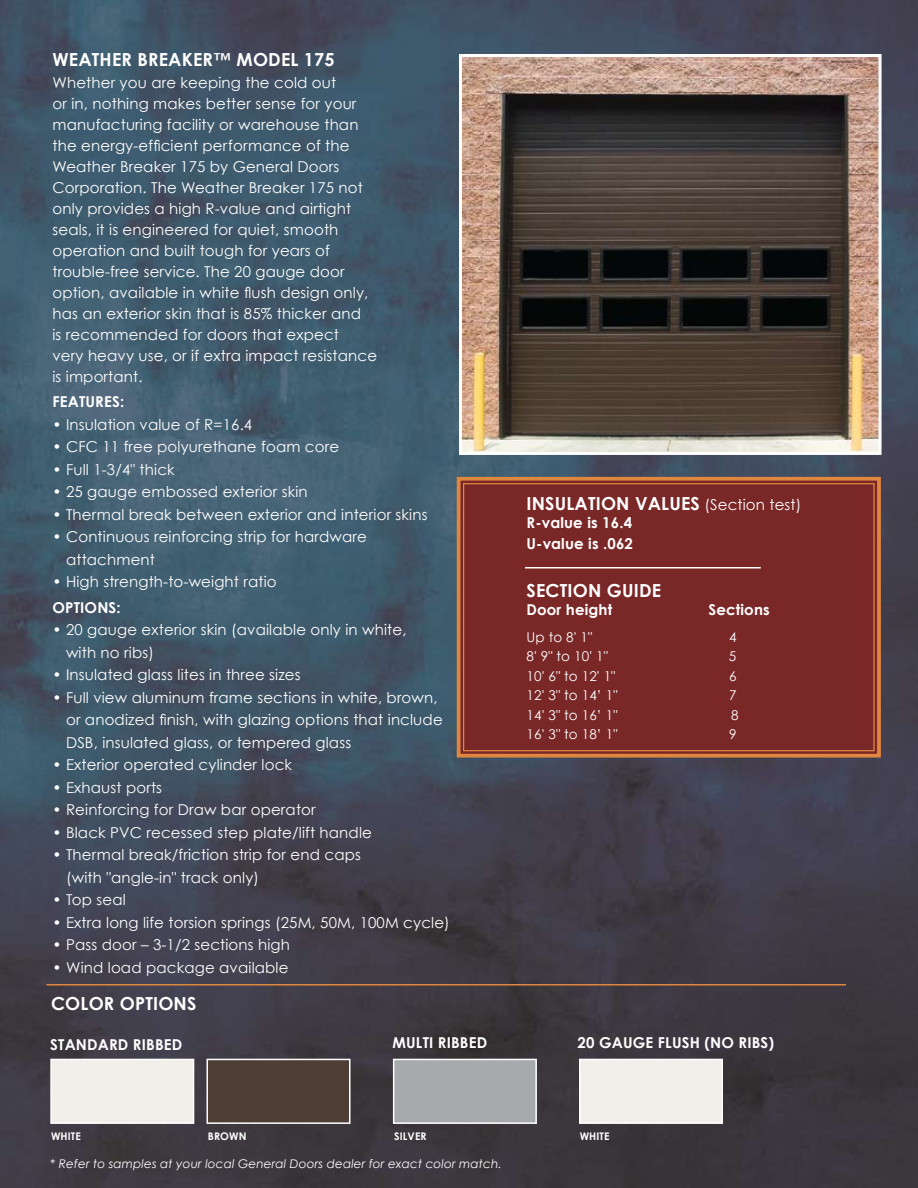
<style>
.page{position:relative;width:918px;height:1188px;background:#fff}
.page>*{position:absolute;margin:0;border:0;box-sizing:border-box;transform-origin:0 0}
.t1{font:700 18px "Century Gothic";letter-spacing:.01em;color:#fff}
.t2{font:15px/21px "Century Gothic";letter-spacing:.01em;color:#fff}
.t3{font:700 15px/21.6px "Century Gothic";letter-spacing:.01em;color:#fff}
.t4{font:13.5px "Century Gothic";letter-spacing:.01em;color:#fff}
.t5{font:italic 12px "Century Gothic";letter-spacing:.01em;color:#fff}
.t6{font:700 10.5px "Century Gothic";letter-spacing:.01em;color:#fff}
.s1{font-weight:400;font-size:15px}
</style>
<div class="page">
<img style="left:0;top:0;width:918px;height:1188px">
<div style="left:50px;top:1059px;width:144px;height:65px;background:#f2efeb;border:2px solid #fff"></div>
<div style="left:207px;top:1059px;width:144px;height:65px;background:#4e3e35;border:2px solid #fff"></div>
<div style="left:393px;top:1059px;width:144px;height:65px;background:#a7a9ac;border:2px solid #fff"></div>
<img style="left:463px;top:58px;width:415px;height:393px">
<div style="left:459px;top:54px;width:423px;height:401px;border:3px solid #fff"></div>
<hr style="left:46px;top:984px;width:800px;height:2px;background:#e0873f">
<svg style="left:455px;top:475px;width:428px;height:284px;background:#7d2c29"></svg>
<div style="left:463px;top:483px;width:412px;height:268px;border:1px solid #e0873f"></div>
<hr style="left:525px;top:567px;width:236px;height:1px;background:#fff">
<div style="left:579px;top:1059px;width:144px;height:65px;background:#f2efeb;border:2px solid #fff"></div>
<p class="t1" style="left:52px;top:48px;width:284px">WEATHER BREAKER™ MODEL 175</p>
<p class="t2" style="left:52px;top:72px;width:326px">Whether you are keeping the cold out<br>or in, nothing makes better sense for your manufacturing facility or warehouse than the energy-efficient performance of the Weather Breaker 175 by General Doors Corporation. The Weather Breaker 175 not only provides a high R-value and airtight seals, it is engineered for quiet, smooth operation and built tough for years of trouble-free service. The 20 gauge door option, available in white flush design only, has an exterior skin that is 85% thicker and<br>is recommended for doors that expect<br>very heavy use, or if extra impact resistance is important.</p>
<p class="t3" style="left:52px;top:391px;width:73px">FEATURES:</p>
<p class="t2" style="left:52px;top:414px;width:201px">• Insulation value of R=16.4</p>
<p class="t2" style="left:52px;top:436px;width:288px">• CFC 11 free polyurethane foam core</p>
<p class="t2" style="left:52px;top:459px;width:124px">• Full 1-3/4" thick</p>
<p class="t2" style="left:52px;top:481px;width:257px">• 25 gauge embossed exterior skin</p>
<p class="t2" style="left:52px;top:504px;width:377px">• Thermal break between exterior and interior skins</p>
<p class="t2" style="left:66px;top:525px;width:302px;line-height:22.5px;text-indent:-14px">• Continuous reinforcing strip for hardware attachment</p>
<p class="t2" style="left:52px;top:571px;width:226px">• High strength-to-weight ratio</p>
<p class="t3" style="left:52px;top:596px;width:70px">OPTIONS:</p>
<p class="t2" style="left:66px;top:618px;width:342px;line-height:22.5px;text-indent:-14px">• 20 gauge exterior skin (available only in white, with no ribs)</p>
<p class="t2" style="left:52px;top:664px;width:250px">• Insulated glass lites in three sizes</p>
<p class="t2" style="left:66px;top:686px;width:378px;line-height:22.5px;text-indent:-14px">• Full view aluminum frame sections in white, brown, or anodized finish, with glazing options that include<br>DSB, insulated glass, or tempered glass</p>
<p class="t2" style="left:52px;top:754px;width:241px">• Exterior operated cylinder lock</p>
<p class="t2" style="left:52px;top:777px;width:111px">• Exhaust ports</p>
<p class="t2" style="left:52px;top:799px;width:265px">• Reinforcing for Draw bar operator</p>
<p class="t2" style="left:52px;top:822px;width:321px">• Black PVC recessed step plate/lift handle</p>
<p class="t2" style="left:66px;top:843px;width:296px;line-height:22.5px;text-indent:-14px">• Thermal break/friction strip for end caps (with "angle-in" track only)</p>
<p class="t2" style="left:52px;top:889px;width:75px">• Top seal</p>
<p class="t2" style="left:52px;top:912px;width:399px">• Extra long life torsion springs (25M, 50M, 100M cycle)</p>
<p class="t2" style="left:52px;top:934px;width:239px">• Pass door – 3-1/2 sections high</p>
<p class="t2" style="left:52px;top:957px;width:237px">• Wind load package available</p>
<p class="t1" style="left:51px;top:992px;width:147px">COLOR OPTIONS</p>
<p class="t3" style="left:50px;top:1033px;width:134px">STANDARD RIBBED</p>
<p class="t3" style="left:393px;top:1031px;width:96px">MULTI RIBBED</p>
<p class="t1" style="left:526px;top:492px;width:276px">INSULATION VALUES <span class="s1">(Section test)</span></p>
<p class="t3" style="left:527px;top:511px;width:108px">R-value is 16.4<br>U-value is .062</p>
<p class="t1" style="left:526px;top:579px;width:136px">SECTION GUIDE</p>
<p class="t3" style="left:526px;top:598px;width:87px">Door height</p>
<p class="t3" style="left:708px;top:598px;width:63px">Sections</p>
<p class="t4" style="left:526px;top:629px;width:67px">Up to 8' 1"</p>
<p class="t4" style="left:729px;top:629px;width:9px">4</p>
<p class="t4" style="left:526px;top:648px;width:83px">8' 9" to 10' 1"</p>
<p class="t4" style="left:729px;top:648px;width:9px">5</p>
<p class="t4" style="left:526px;top:668px;width:90px">10' 6" to 12' 1"</p>
<p class="t4" style="left:729px;top:668px;width:9px">6</p>
<p class="t4" style="left:526px;top:687px;width:93px">12' 3" to 14’ 1"</p>
<p class="t4" style="left:729px;top:687px;width:9px">7</p>
<p class="t4" style="left:526px;top:707px;width:93px">14' 3" to 16’ 1"</p>
<p class="t4" style="left:731px;top:707px;width:9px">8</p>
<p class="t4" style="left:526px;top:726px;width:93px">16' 3" to 18’ 1"</p>
<p class="t4" style="left:729px;top:726px;width:9px">9</p>
<p class="t3" style="left:578px;top:1031px;width:198px">20 GAUGE FLUSH (NO RIBS)</p>
<p class="t6" style="left:51px;top:1130px;width:31px">WHITE</p>
<p class="t6" style="left:208px;top:1130px;width:40px">BROWN</p>
<p class="t6" style="left:394px;top:1130px;width:34px">SILVER</p>
<p class="t5" style="left:50px;top:1156px;width:453px">* Refer to samples at your local General Doors dealer for exact color match.</p>
<p class="t6" style="left:580px;top:1130px;width:31px">WHITE</p>
</div>
